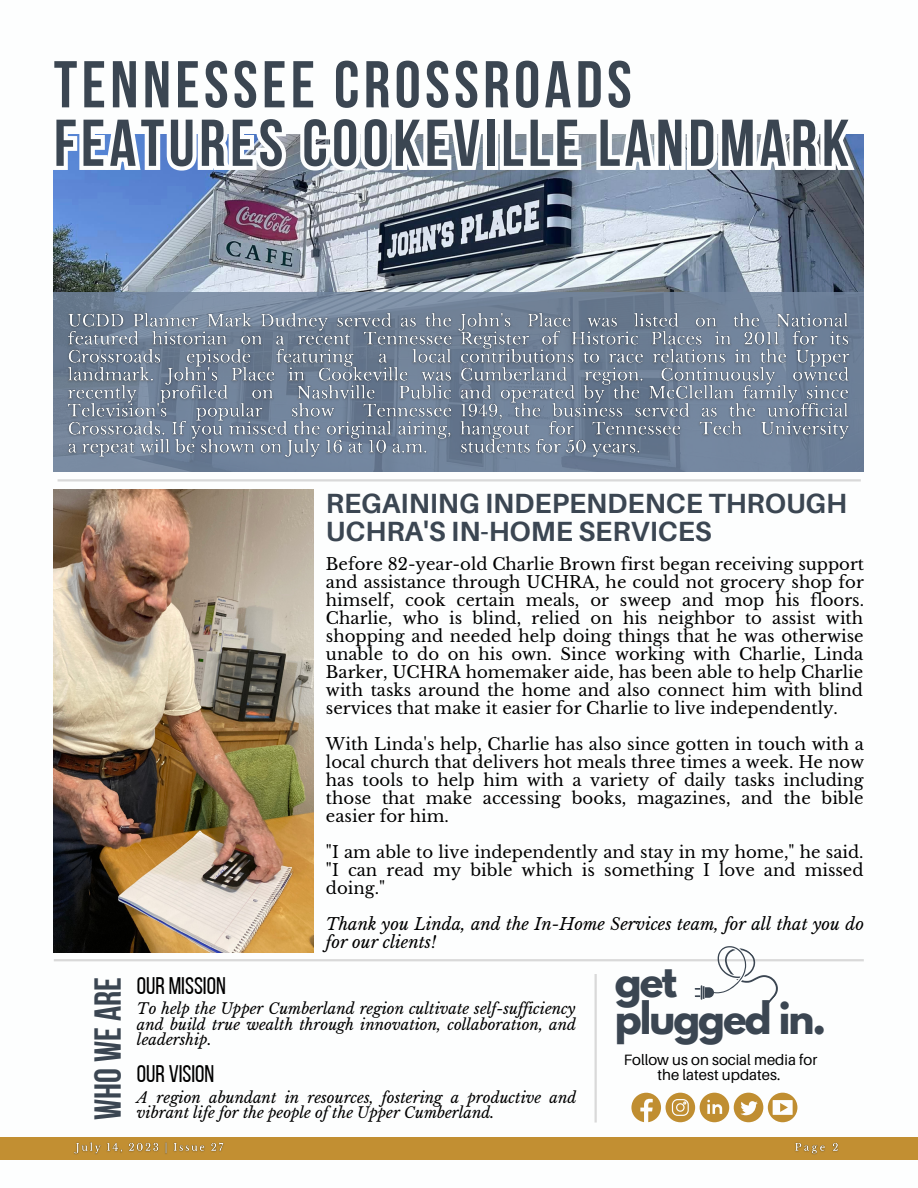
<style>
.page{position:relative;width:918px;height:1188px;background:#fff}
.page>*{position:absolute;margin:0;border:0;box-sizing:border-box;transform-origin:0 0}
.t1{font:700 66px/58.5px "Bebas Neue";letter-spacing:.065em;color:#3b4652}
.t2{font:700 39.3px/37.2px "League Spartan";letter-spacing:-.05em;color:#3b4652}
.t3{font:700 37.35px "Bebas Neue";color:#3b4652}
.t4{font:700 27.75px/27.8px "Aileron";color:#3b4652}
.t5{font:24px "Bebas Neue";color:#000}
.t6{font:16.5px/18px "Libre Baskerville";color:#000;text-align:justify}
.t7{font:italic 16.5px/18px "Libre Baskerville";color:#000}
.t8{font:italic 15px/15.8px "Libre Baskerville";color:#000;text-align:justify}
.t9{font:15px/14.7px "Aileron";color:#000;text-align:center}
</style>
<div class="page">
<div style="left:0;top:1137px;width:918px;height:22px;background:#c28f32"></div>
<hr style="left:54px;top:959px;width:810px;height:2px;background:#d9d9d9">
<hr style="left:595px;top:974px;width:2px;height:149px;background:#d9d9d9">
<svg style="left:694px;top:946px;width:89px;height:60px"></svg>
<svg style="left:631px;top:1093px;width:166px;height:29px"></svg>
<img style="left:54px;top:134px;width:810px;height:338px">
<hr style="left:58px;top:479px;width:803px;height:3px;background:#d9d9d9">
<img style="left:54px;top:489px;width:260px;height:464px">
<svg style="left:54px;top:292px;width:810px;height:179px;background:#71839b"></svg>
<svg style="left:53px;top:134px;width:809px;height:76px"></svg>
<img style="left:74px;top:1142px;width:150px;height:12px">
<img style="left:795px;top:1142px;width:44px;height:12px">
<img style="left:64px;top:306px;width:390px;height:157px">
<img style="left:454px;top:306px;width:401px;height:157px">
<p class="t1" style="left:54px;top:62px;width:797px">TENNESSEE CROSSROADS<br>FEATURES COOKEVILLE LANDMARK</p>
<p class="t4" style="left:326px;top:489px;width:523px">REGAINING INDEPENDENCE THROUGH<br>UCHRA'S IN-HOME SERVICES</p>
<p class="t3" style="left:93px;top:1120px;width:144px;rotate:-90deg">Who we are</p>
<p class="t6" style="left:326px;top:556px;width:540px">Before 82-year-old Charlie Brown first began receiving support and assistance through UCHRA, he could not grocery shop for himself, cook certain meals, or sweep and mop his floors.<br>Charlie, who is blind, relied on his neighbor to assist with shopping and needed help doing things that he was otherwise unable to do on his own. Since working with Charlie, Linda Barker, UCHRA homemaker aide, has been able to help Charlie with tasks around the home and also connect him with blind services that make it easier for Charlie to live independently.</p>
<p class="t6" style="left:326px;top:736px;width:540px">With Linda's help, Charlie has also since gotten in touch with a local church that delivers hot meals three times a week. He now has tools to help him with a variety of daily tasks including those that make accessing books, magazines, and the bible easier for him.</p>
<p class="t6" style="left:326px;top:844px;width:539px">"I am able to live independently and stay in my home," he said. "I can read my bible which is something I love and missed doing."</p>
<p class="t7" style="left:326px;top:916px;width:540px">Thank you Linda, and the In-Home Services team, for all that you do for our clients!</p>
<p class="t5" style="left:137px;top:976px;width:90px">OUR MISSION</p>
<p class="t8" style="left:137px;top:1001px;width:441px">To help the Upper Cumberland region cultivate self-suf iciency and build true wealth through innovation, collaboration, and leadership.</p>
<p class="t5" style="left:137px;top:1064px;width:79px">OUR VISION</p>
<p class="t8" style="left:137px;top:1090px;width:441px">A region abundant in resources, fostering a productive and</p>
<p class="t8" style="left:137px;top:1105px;width:359px">vibrant life for the people of the Upper Cumberland.</p>
<p class="t2" style="left:615px;top:968px;width:213px">get plugged in.</p>
<p class="t9" style="left:624px;top:1052px;width:195px">Follow us on social media for the latest updates.</p>
</div>
